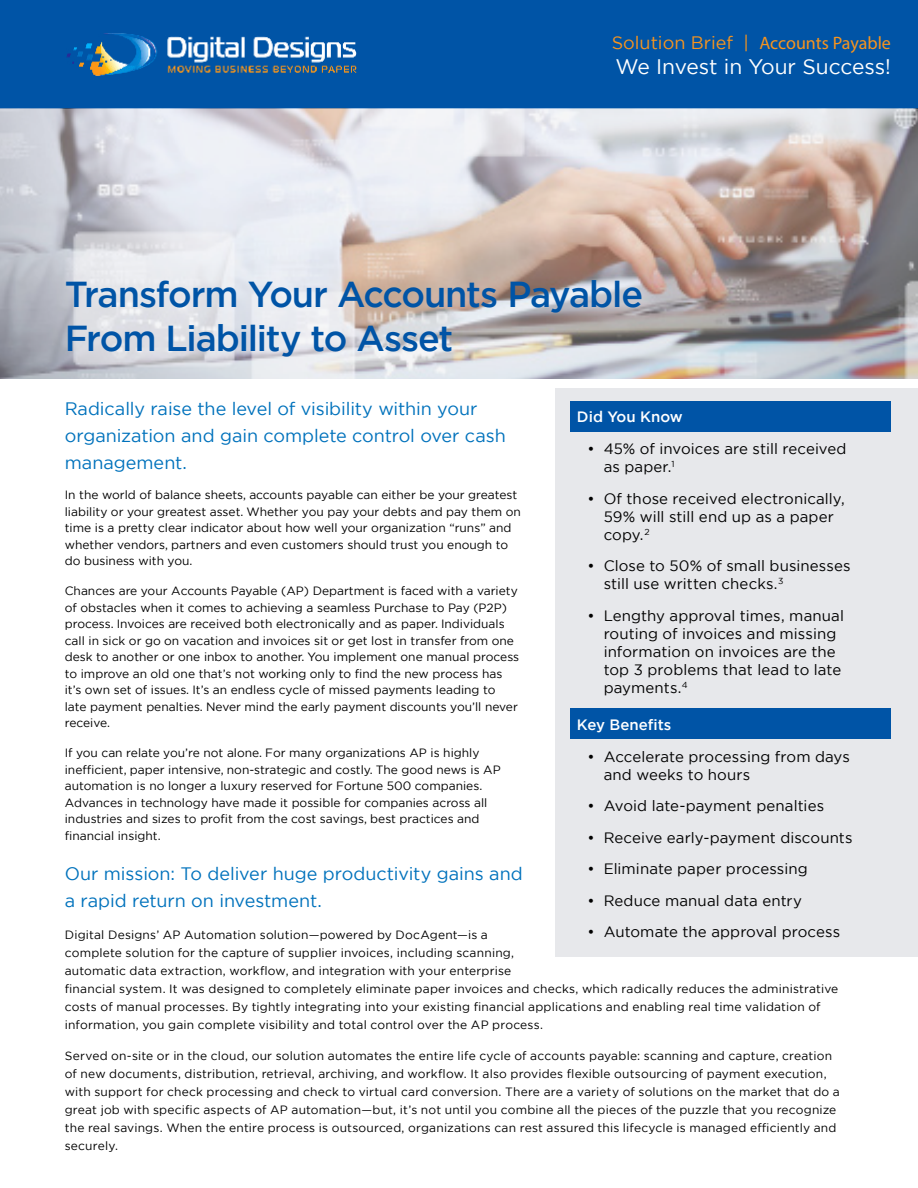
<style>
.page{position:relative;width:918px;height:1188px;background:#fff}
.page>*{position:absolute;margin:0;border:0;box-sizing:border-box;transform-origin:0 0}
.t1{font:500 36px/43.2px "Gotham";letter-spacing:-.035em;color:#0054a6}
.t2{font:21px "Gotham";letter-spacing:-.005em;color:#fff}
.t3{font:18px/27px "Gotham";letter-spacing:-.005em;color:#0072bc}
.t4{font:18px "Myriad Pro";letter-spacing:-.005em;color:#f7941e}
.t5{font:15px/18px "Gotham";letter-spacing:.005em;color:#000}
.t6{font:500 15px "Gotham";color:#fff}
.t7{font:12px/16.5px "Gotham";color:#000}
.s1{font-family:"Gotham"}
</style>
<div class="page">
<div style="left:0;top:0;width:918px;height:109px;background:#0054a6"></div>
<div style="left:556px;top:389px;width:362px;height:568px;background:#e7e8eb"></div>
<img style="left:66px;top:33px;width:291px;height:43px">
<div style="left:570px;top:401px;width:321px;height:31px;background:#0054a6"></div>
<div style="left:570px;top:708px;width:321px;height:31px;background:#0054a6"></div>
<img style="left:0;top:109px;width:918px;height:270px">
<h3 class="t4" style="left:612px;top:32px;width:281px"><span class="s1">Solution Brief |</span> Accounts Payable</h3>
<h2 class="t2" style="left:615px;top:53px;width:277px">We Invest in Your Success!</h2>
<h1 class="t1" style="left:65px;top:273px;width:580px">Transform Your Accounts Payable<br>From Liability to Asset</h1>
<h3 class="t3" style="left:65px;top:395px;width:442px">Radically raise the level of visibility within your organization and gain complete control over cash management.</h3>
<p class="t7" style="left:65px;top:486px;width:458px">In the world of balance sheets, accounts payable can either be your greatest liability or your greatest asset. Whether you pay your debts and pay them on time is a pretty clear indicator about how well your organization “runs” and whether vendors, partners and even customers should trust you enough to do business with you.</p>
<p class="t7" style="left:65px;top:582px;width:456px">Chances are your Accounts Payable (AP) Department is faced with a variety of obstacles when it comes to achieving a seamless Purchase to Pay (P2P) process. Invoices are received both electronically and as paper. Individuals call in sick or go on vacation and invoices sit or get lost in transfer from one desk to another or one inbox to another. You implement one manual process to improve an old one that’s not working only to find the new process has it’s own set of issues. It’s an endless cycle of missed payments leading to late payment penalties. Never mind the early payment discounts you’ll never receive.</p>
<p class="t7" style="left:65px;top:744px;width:437px">If you can relate you’re not alone. For many organizations AP is highly inefficient, paper intensive, non-strategic and costly. The good news is AP automation is no longer a luxury reserved for Fortune 500 companies.<br>Advances in technology have made it possible for companies across all industries and sizes to profit from the cost savings, best practices and financial insight.</p>
<h3 class="t3" style="left:65px;top:860px;width:459px">Our mission: To deliver huge productivity gains and a rapid return on investment.</h3>
<p class="t7" style="left:65px;top:925px;width:775px;line-height:18px">Digital Designs’ AP Automation solution—powered by DocAgent—is a<br>complete solution for the capture of supplier invoices, including scanning,<br>automatic data extraction, workflow, and integration with your enterprise<br>financial system. It was designed to completely eliminate paper invoices and checks, which radically reduces the administrative costs of manual processes. By tightly integrating into your existing financial applications and enabling real time validation of information, you gain complete visibility and total control over the AP process.</p>
<p class="t7" style="left:65px;top:1047px;width:777px;line-height:18px">Served on-site or in the cloud, our solution automates the entire life cycle of accounts payable: scanning and capture, creation of new documents, distribution, retrieval, archiving, and workflow. It also provides flexible outsourcing of payment execution, with support for check processing and check to virtual card conversion. There are a variety of solutions on the market that do a great job with specific aspects of AP automation—but, it’s not until you combine all the pieces of the puzzle that you recognize the real savings. When the entire process is outsourced, organizations can rest assured this lifecycle is managed efficiently and securely.</p>
<p class="t6" style="left:577px;top:407px;width:107px">Did You Know</p>
<p class="t5" style="left:604px;top:440px;width:244px;text-indent:-16px">• 45% of invoices are still received as paper.<sup>1</sup></p>
<p class="t5" style="left:604px;top:489px;width:243px;text-indent:-16px">• Of those received electronically,<br>59% will still end up as a paper copy.<sup>2</sup></p>
<p class="t5" style="left:604px;top:557px;width:248px;text-indent:-16px">• Close to 50% of small businesses still use written checks.<sup>3</sup></p>
<p class="t5" style="left:604px;top:606px;width:242px;text-indent:-16px">• Lengthy approval times, manual routing of invoices and missing information on invoices are the top 3 problems that lead to late payments.<sup>4</sup></p>
<p class="t6" style="left:577px;top:715px;width:96px">Key Benefits</p>
<p class="t5" style="left:604px;top:747px;width:248px;text-indent:-16px">• Accelerate processing from days and weeks to hours</p>
<p class="t5" style="left:588px;top:797px;width:238px">• Avoid late-payment penalties</p>
<p class="t5" style="left:588px;top:828px;width:267px">• Receive early-payment discounts</p>
<p class="t5" style="left:588px;top:860px;width:222px">• Eliminate paper processing</p>
<p class="t5" style="left:588px;top:891px;width:216px">• Reduce manual data entry</p>
<p class="t5" style="left:588px;top:923px;width:254px">• Automate the approval process</p>
</div>
